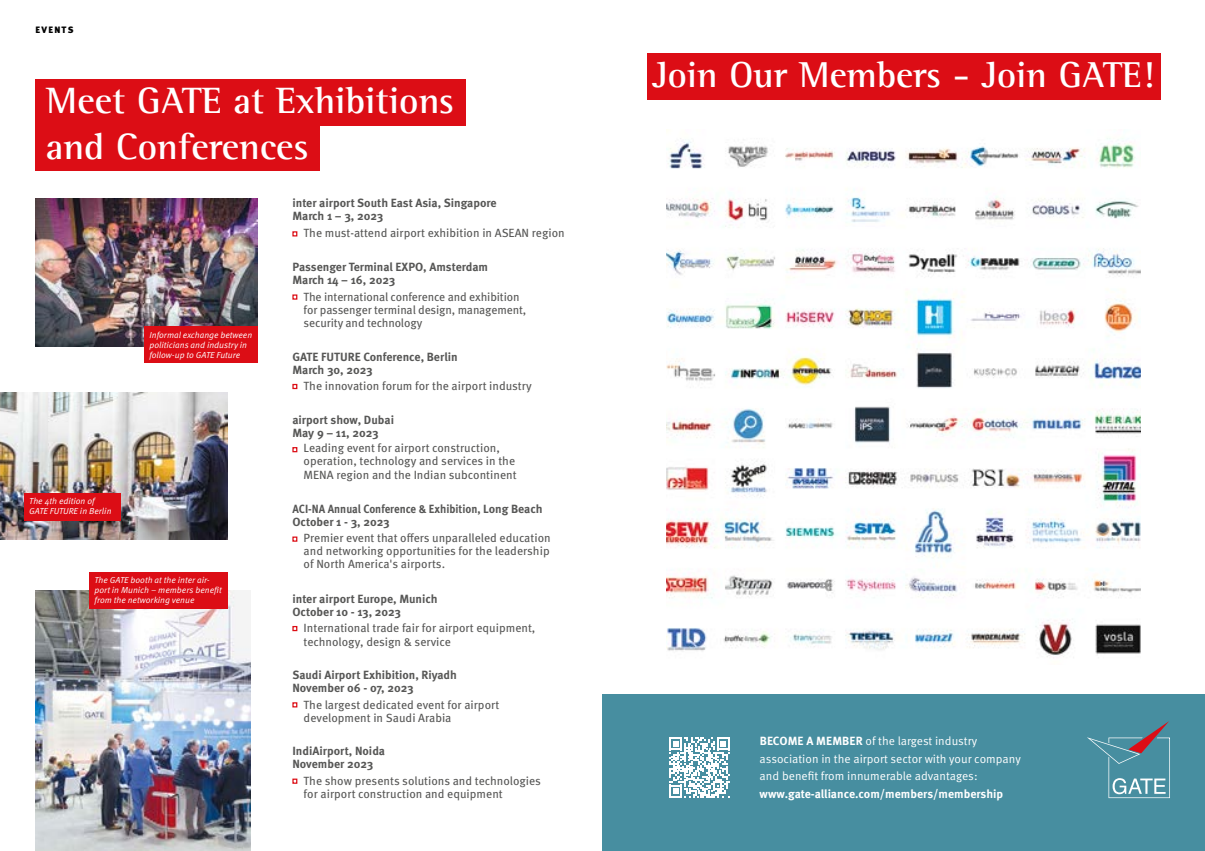
<style>
.page{position:relative;width:1205px;height:851px;background:#fff}
.page>*{position:absolute;margin:0;border:0;box-sizing:border-box;transform-origin:0 0}
.t1{font:700 37.5px/46.1px "Agfa Rotis Semi Serif";color:#fff}
.t2{font:700 36.88px "Agfa Rotis Semi Serif";color:#fff}
.t3{font:11.88px/13.1px "Meta Pro";color:#575756}
.t4{font:700 11.88px/13.1px "Meta Pro";color:#575756}
.t5{font:11.88px/17.5px "Meta Pro";color:#fff}
.t6{font:700 11.88px/13.1px "Meta Pro";color:#575756;scale:.92 1}
.t7{font:700 11.88px "Meta Pro";color:#fff}
.t8{font:900 9.25px "Meta Pro";letter-spacing:.135em;color:#000}
.t9{font:italic 8.75px/10px "Meta Pro";color:#fff}
.s1{font-weight:700}
</style>
<div class="page">
<img style="left:35px;top:590px;width:216px;height:260px">
<img style="left:0;top:392px;width:228px;height:147px">
<img style="left:35px;top:199px;width:222px;height:147px">
<svg style="left:292px;top:231px;width:5px;height:5px"></svg>
<svg style="left:292px;top:294px;width:5px;height:5px"></svg>
<svg style="left:292px;top:384px;width:5px;height:5px"></svg>
<svg style="left:292px;top:447px;width:5px;height:5px"></svg>
<svg style="left:292px;top:536px;width:5px;height:5px"></svg>
<svg style="left:292px;top:626px;width:5px;height:5px"></svg>
<svg style="left:292px;top:702px;width:5px;height:5px"></svg>
<svg style="left:292px;top:778px;width:5px;height:5px"></svg>
<div style="left:24px;top:492px;width:97px;height:28px;background:#dc0d15"></div>
<div style="left:89px;top:571px;width:139px;height:37px;background:#dc0d15"></div>
<div style="left:144px;top:326px;width:113px;height:37px;background:#dc0d15"></div>
<div style="left:35px;top:79px;width:430px;height:46px;background:#dc0d15"></div>
<div style="left:35px;top:125px;width:285px;height:46px;background:#dc0d15"></div>
<div style="left:602px;top:694px;width:603px;height:156px;background:#478ea0"></div>
<div style="left:647px;top:54px;width:513px;height:46px;background:#dc0d15"></div>
<img style="left:667px;top:138px;width:474px;height:520px">
<svg style="left:669px;top:737px;width:60px;height:60px"></svg>
<svg style="left:1087px;top:721px;width:83px;height:77px"></svg>
<p class="t8" style="left:35px;top:24px;width:39px">EVENTS</p>
<h1 class="t1" style="left:46px;top:77px;width:409px">Meet GATE at Exhibitions and Conferences</h1>
<p class="t9" style="left:149px;top:330px;width:104px">Informal exchange between politicians and industry in follow-up to GATE Future</p>
<p class="t9" style="left:29px;top:496px;width:84px">The 4th edition of<br>GATE FUTURE in Berlin</p>
<p class="t9" style="left:94px;top:575px;width:129px">The GATE booth at the inter air&shy;port in Munich – members benefit from the networking venue</p>
<p class="t4" style="left:292px;top:196px;width:206px">inter airport South East Asia, Singapore<br>March 1 – 3, 2023</p>
<p class="t3" style="left:304px;top:226px;width:263px">The must-attend airport exhibition in ASEAN region</p>
<p class="t4" style="left:292px;top:261px;width:197px">Passenger Terminal EXPO, Amsterdam<br>March 14 – 16, 2023</p>
<p class="t3" style="left:304px;top:290px;width:224px">The international conference and exhibition for passenger terminal design, management, security and technology</p>
<p class="t4" style="left:292px;top:350px;width:167px">GATE FUTURE Conference, Berlin<br>March 30, 2023</p>
<p class="t3" style="left:304px;top:380px;width:230px">The innovation forum for the airport industry</p>
<p class="t4" style="left:292px;top:413px;width:103px">airport show, Dubai<br>May 9 – 11, 2023</p>
<p class="t3" style="left:304px;top:442px;width:214px">Leading event for airport construction, operation, technology and services in the<br>MENA region and the Indian subcontinent</p>
<p class="t6" style="left:292px;top:503px;width:273px">ACI-NA Annual Conference &amp; Exhibition, Long Beach<br>October 1 - 3, 2023</p>
<p class="t3" style="left:304px;top:531px;width:249px;text-align:justify">Premier event that offers unparalleled education and networking opportunities for the leadership of North America's airports.</p>
<p class="t4" style="left:292px;top:592px;width:147px">inter airport Europe, Munich<br>October 10 - 13, 2023</p>
<p class="t3" style="left:304px;top:622px;width:233px">International trade fair for airport equipment, technology, design &amp; service</p>
<p class="t4" style="left:292px;top:668px;width:166px">Saudi Airport Exhibition, Riyadh<br>November 06 - 07, 2023</p>
<p class="t3" style="left:304px;top:698px;width:197px">The largest dedicated event for airport development in Saudi Arabia</p>
<p class="t4" style="left:292px;top:744px;width:94px">IndiAirport, Noida<br>November 2023</p>
<p class="t3" style="left:304px;top:774px;width:239px">The show presents solutions and technologies for airport construction and equipment</p>
<h2 class="t2" style="left:652px;top:53px;width:504px">Join Our Members - Join GATE!</h2>
<p class="t5" style="left:759px;top:732px;width:263px"><span class="s1">BECOME A MEMBER</span> of the largest industry association in the airport sector with your company and benefit from innumerable advantages:</p>
<p class="t7" style="left:759px;top:785px;width:245px">www.gate-alliance.com/members/membership</p>
</div>
